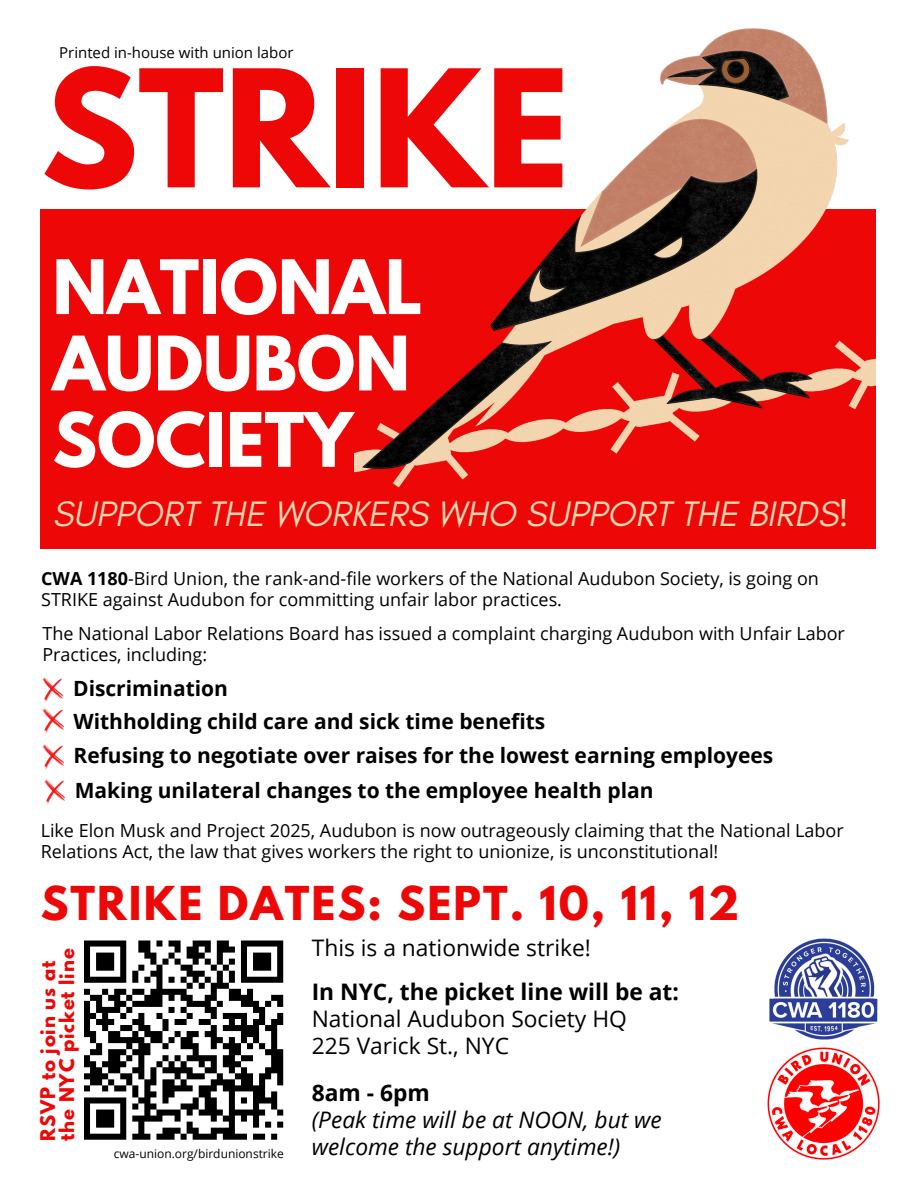
<style>
.page{position:relative;width:918px;height:1188px;background:#fff}
.page>*{position:absolute;margin:0;border:0;box-sizing:border-box;transform-origin:0 0}
.t1{font:700 144.3px "League Spartan";color:#ed0707}
.t2{font:700 66.45px/76.3px "League Spartan";color:#fff}
.t3{font:700 41.4px "League Spartan";letter-spacing:.05em;color:#ed0707}
.t4{font:italic 36px "Glacial Indifference";color:#f4d7b1}
.t5{font:22.8px/26.8px "Open Sans";color:#000}
.t6{font:italic 22.8px/26.8px "Open Sans";color:#000}
.t7{font:700 21px "Open Sans";color:#000}
.t8{font:18px/21.3px "Open Sans";color:#000}
.t9{font:700 18px/19.2px "League Spartan";letter-spacing:.05em;color:#ed0707}
.t10{font:15px "Open Sans";color:#000}
.t11{font:12px "Open Sans";color:#000}
.s1{font-weight:700}
.s2{font-weight:700;font-style:normal}
</style>
<div class="page">
<img style="left:41px;top:677px;width:22px;height:26px">
<img style="left:42px;top:708px;width:22px;height:26px">
<img style="left:42px;top:744px;width:22px;height:26px">
<svg style="left:84px;top:940px;width:200px;height:200px"></svg>
<img style="left:769px;top:938px;width:109px;height:102px">
<img style="left:767px;top:1047px;width:113px;height:113px">
<div style="left:41px;top:209px;width:835px;height:340px;background:#ed0707"></div>
<img style="left:355px;top:28px;width:520px;height:460px">
<img style="left:43px;top:779px;width:22px;height:26px">
<h6 class="t10" style="left:59px;top:42px;width:236px">Printed in-house with union labor</h6>
<p class="t1" style="left:41px;top:57px;width:530px">STRIKE</p>
<p class="t2" style="left:52px;top:258px;width:372px">NATIONAL<br>AUDUBON<br>SOCIETY</p>
<p class="t4" style="left:52px;top:491px;width:798px">SUPPORT THE WORKERS WHO SUPPORT THE BIRDS!</p>
<p class="t8" style="left:41px;top:567px;width:779px"><span class="s1">CWA 1180</span>-Bird Union, the rank-and-file workers of the National Audubon Society, is going on<br>STRIKE against Audubon for committing unfair labor practices.</p>
<h5 class="t8" style="left:42px;top:623px;width:804px;line-height:20.2px">The National Labor Relations Board has issued a complaint charging Audubon with Unfair Labor<br>Practices, including:</h5>
<p class="t7" style="left:73px;top:674px;width:156px">Discrimination</p>
<p class="t7" style="left:73px;top:707px;width:473px">Withholding child care and sick time benefits</p>
<h5 class="t7" style="left:73px;top:741px;width:701px">Refusing to negotiate over raises for the lowest earning employees</h5>
<h6 class="t7" style="left:75px;top:776px;width:580px">Making unilateral changes to the employee health plan</h6>
<h5 class="t8" style="left:41px;top:819px;width:805px">Like Elon Musk and Project 2025, Audubon is now outrageously claiming that the National Labor<br>Relations Act, the law that gives workers the right to unionize, is unconstitutional!</h5>
<p class="t3" style="left:41px;top:882px;width:700px">STRIKE DATES: SEPT. 10, 11, 12</p>
<p class="t9" style="left:41px;top:1141px;width:194px;rotate:-90deg">RSVP to join us at the NYC picket line</p>
<h3 class="t11" style="left:114px;top:1145px;width:172px">cwa-union.org/birdunionstrike</h3>
<h5 class="t5" style="left:312px;top:934px;width:281px">This is a nationwide strike!</h5>
<h6 class="t5" style="left:312px;top:978px;width:369px"><span class="s1">In NYC, the picket line will be at:<br></span>National Audubon Society HQ<br>225 Varick St., NYC</h6>
<p class="t6" style="left:312px;top:1079px;width:351px"><span class="s2">8am - 6pm<br></span>(Peak time will be at NOON, but we welcome the support anytime!)</p>
</div>
